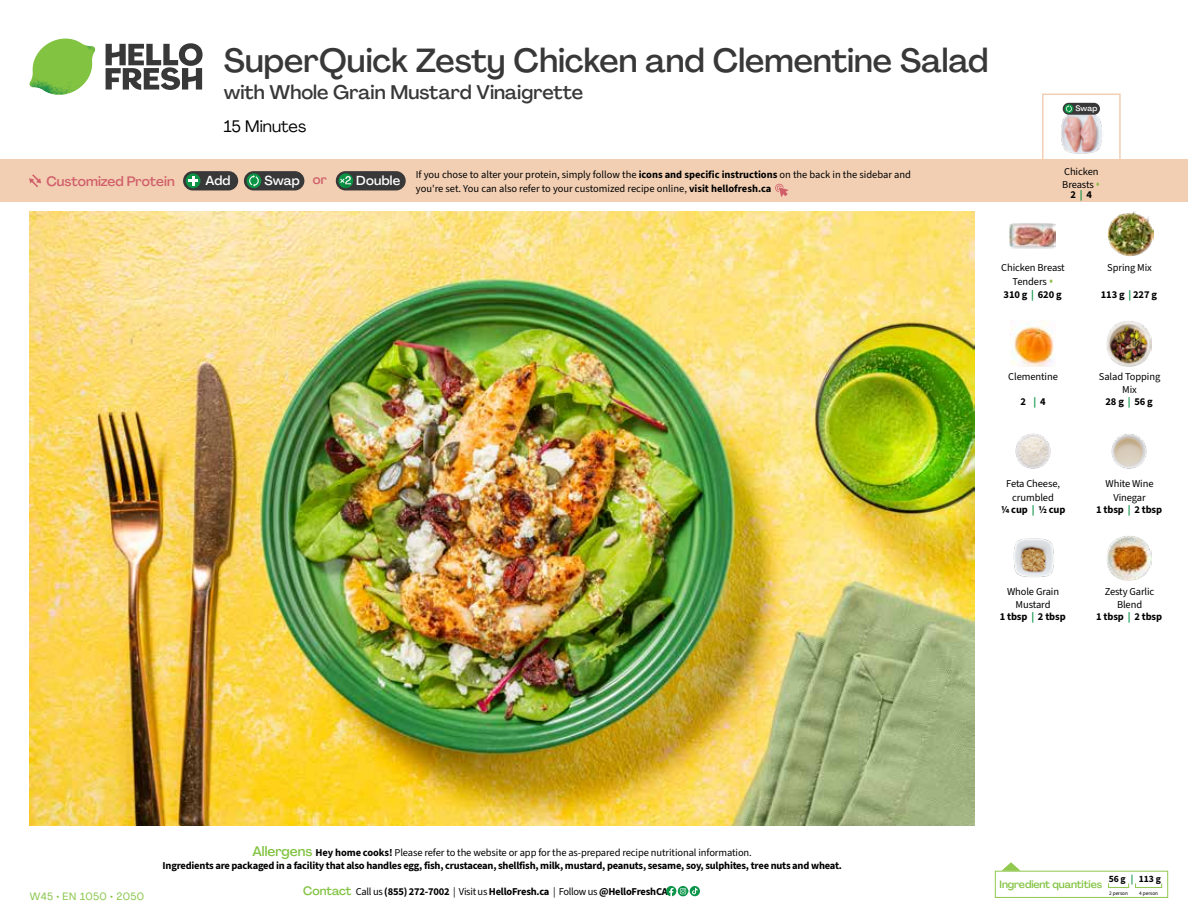
<style>
.page{position:relative;width:1188px;height:918px;background:#fff}
.page>*{position:absolute;margin:0;border:0;box-sizing:border-box;transform-origin:0 0}
.t1{font:500 33px "Agrandir";color:#383839}
.t2{font:500 19.5px "Agrandir";color:#383839}
.t3{font:16.5px "Agrandir";color:#000}
.t4{font:500 13.5px "Agrandir";color:#d15f6a}
.t5{font:500 12.9px "Agrandir";letter-spacing:.015em;color:#fff}
.t6{font:700 10.5px/13.5px "Source Sans 3";letter-spacing:-.02em;color:#000;text-align:center}
.t7{font:10.5px/13.5px "Source Sans 3";letter-spacing:-.01em;color:#000;text-align:center}
.t8{font:500 10.5px "Agrandir";letter-spacing:-.01em;color:#82c341}
.t9{font:10.5px "Agrandir";letter-spacing:.05em;color:#82c341}
.t10{font:700 9.6px "Source Sans 3";color:#000}
.t11{font:500 7.95px "Agrandir";color:#fff}
.t12{font:5.25px "Source Sans 3";letter-spacing:-.01em;color:#000}
.s1{color:#d15f6a}
.s2{color:#8cba42}
.s3{color:#0b9446}
.s4{font-weight:700}
.s5{font-family:"Agrandir";font-weight:500;font-size:13.5px;color:#82c341}
.s6{font-weight:400}
.s7{font-family:"Agrandir";font-weight:500;font-size:12px;color:#82c341}
.s8{font-weight:700;color:#0b9446}
</style>
<div class="page">
<svg style="left:106px;top:43px;width:97px;height:47px"></svg>
<svg style="left:34px;top:39px;width:59px;height:38px"></svg>
<img style="left:65px;top:39px;width:30px;height:25px">
<img style="left:33px;top:60px;width:56px;height:10px">
<img style="left:29px;top:64px;width:58px;height:31px">
<img style="left:64px;top:70px;width:25px;height:24px">
<img style="left:30px;top:211px;width:945px;height:615px">
<svg style="left:690px;top:886px;width:10px;height:10px"></svg>
<svg style="left:666px;top:886px;width:32px;height:10px"></svg>
<svg style="left:1002px;top:862px;width:19px;height:9px"></svg>
<div style="left:995px;top:871px;width:173px;height:27px;border:1px solid #91c84e"></div>
<div style="left:1108px;top:883px;width:21px;height:5px;border:1px solid #91c84e"></div>
<div style="left:1135px;top:883px;width:27px;height:5px;border:1px solid #91c84e"></div>
<img style="left:1011px;top:322px;width:43px;height:44px">
<img style="left:1106px;top:321px;width:46px;height:45px">
<img style="left:1015px;top:433px;width:36px;height:36px">
<img style="left:1111px;top:434px;width:36px;height:35px">
<img style="left:1013px;top:538px;width:41px;height:40px">
<img style="left:1106px;top:536px;width:46px;height:45px">
<img style="left:1108px;top:211px;width:45px;height:46px">
<img style="left:1010px;top:223px;width:45px;height:26px">
<div style="left:0;top:160px;width:1188px;height:42px;background:#f2cfb3"></div>
<svg style="left:29px;top:174px;width:12px;height:13px"></svg>
<div style="left:336px;top:171px;width:70px;height:19px;background:#383839;border-radius:10px"></div>
<svg style="left:338px;top:173px;width:15px;height:15px"></svg>
<div style="left:341px;top:180px;width:11px;height:11px;background:#000;opacity:.35"></div>
<svg style="left:339px;top:176px;width:12px;height:8px"></svg>
<div style="left:244px;top:171px;width:60px;height:19px;background:#383839;border-radius:10px"></div>
<div style="left:247px;top:173px;width:14px;height:15px;background:#0b9446;border-radius:50%"></div>
<svg style="left:249px;top:175px;width:10px;height:12px"></svg>
<div style="left:183px;top:171px;width:55px;height:19px;background:#383839;border-radius:10px"></div>
<div style="left:186px;top:173px;width:14px;height:15px;background:#0b9446;border-radius:50%"></div>
<svg style="left:188px;top:176px;width:10px;height:10px"></svg>
<svg style="left:775px;top:183px;width:13px;height:14px"></svg>
<div style="left:1042px;top:94px;width:79px;height:69px;border:2px solid #f2cfb3"></div>
<img style="left:1061px;top:112px;width:41px;height:42px">
<div style="left:1063px;top:103px;width:37px;height:12px;background:#383839;border-radius:6px"></div>
<svg style="left:1064px;top:104px;width:9px;height:9px"></svg>
<svg style="left:1066px;top:105px;width:6px;height:7px"></svg>
<h1 class="t1" style="left:224px;top:40px;width:766px">SuperQuick Zesty Chicken and Clementine Salad</h1>
<h2 class="t2" style="left:224px;top:80px;width:361px">with Whole Grain Mustard Vinaigrette</h2>
<h3 class="t3" style="left:224px;top:116px;width:84px">15 Minutes</h3>
<p class="t11" style="left:1075px;top:104px;width:24px">Swap</p>
<p class="t4" style="left:46px;top:173px;width:130px">Customized Protein</p>
<p class="t5" style="left:205px;top:172px;width:27px">Add</p>
<p class="t5" style="left:264px;top:172px;width:64px">Swap <span class="s1">or</span></p>
<p class="t5" style="left:356px;top:172px;width:45px">Double</p>
<p class="t7" style="left:1062px;top:165px;width:40px;text-align:left">Chicken<br>Breasts <span class="s2">▲</span></p>
<p class="t6" style="left:1071px;top:187px;width:23px">2 <span class="s3">|</span> 4</p>
<p class="t7" style="left:416px;top:168px;width:497px;text-align:left">If you chose to alter your protein, simply follow the <span class="s4">icons and specific instructions</span> on the back in the sidebar and you're set. You can also refer to your customized recipe online, <span class="s4">visit hellofresh.ca</span></p>
<p class="t9" style="left:30px;top:890px;width:116px">W45 • EN 1050 • 2050</p>
<p class="t6" style="left:163px;top:845px;width:681px"><span class="s5">Allergens</span> Hey home cooks! <span class="s6">Please refer to the website or app for the as-prepared recipe nutritional information.<br></span>Ingredients are packaged in a facility that also handles egg, fish, crustacean, shellfish, milk, mustard, peanuts, sesame, soy, sulphites, tree nuts and wheat.</p>
<p class="t6" style="left:303px;top:885px;width:366px"><span class="s7">Contact</span> <span class="s6">Call us</span> (855) 272-7002 <span class="s6">| Visit us</span> HelloFresh.ca <span class="s6">| Follow us</span> @HelloFreshCA</p>
<p class="t7" style="left:1001px;top:261px;width:65px">Chicken Breast<br>Tenders <span class="s2">▲<br></span><span class="s4">310 g</span> <span class="s8">|</span> <span class="s4">620 g</span></p>
<p class="t7" style="left:1107px;top:261px;width:46px">Spring Mix</p>
<p class="t6" style="left:1101px;top:288px;width:58px">113 g <span class="s3">|</span> 227 g</p>
<p class="t7" style="left:1008px;top:370px;width:51px">Clementine</p>
<p class="t6" style="left:1020px;top:395px;width:27px">2 <span class="s3">|</span> 4</p>
<p class="t7" style="left:1099px;top:370px;width:63px">Salad Topping<br>Mix</p>
<p class="t6" style="left:1106px;top:395px;width:49px">28 g <span class="s3">|</span> 56 g</p>
<p class="t7" style="left:1006px;top:477px;width:56px">Feta Cheese, crumbled</p>
<p class="t6" style="left:1001px;top:503px;width:66px">1/4 cup <span class="s3">|</span> 1/2 cup</p>
<p class="t7" style="left:1106px;top:477px;width:50px">White Wine<br>Vinegar</p>
<p class="t6" style="left:1096px;top:503px;width:67px">1 tbsp <span class="s3">|</span> 2 tbsp</p>
<p class="t7" style="left:1007px;top:585px;width:54px">Whole Grain<br>Mustard</p>
<p class="t6" style="left:1000px;top:610px;width:67px">1 tbsp <span class="s3">|</span> 2 tbsp</p>
<p class="t7" style="left:1105px;top:585px;width:51px">Zesty Garlic<br>Blend</p>
<p class="t6" style="left:1096px;top:610px;width:67px">1 tbsp <span class="s3">|</span> 2 tbsp</p>
<p class="t10" style="left:1109px;top:872px;width:54px">56 g <span class="s3">|</span> 113 g</p>
<p class="t12" style="left:1109px;top:890px;width:20px">2 person</p>
<p class="t12" style="left:1139px;top:890px;width:20px">4 person</p>
<p class="t8" style="left:1000px;top:878px;width:104px">Ingredient quantities</p>
</div>
